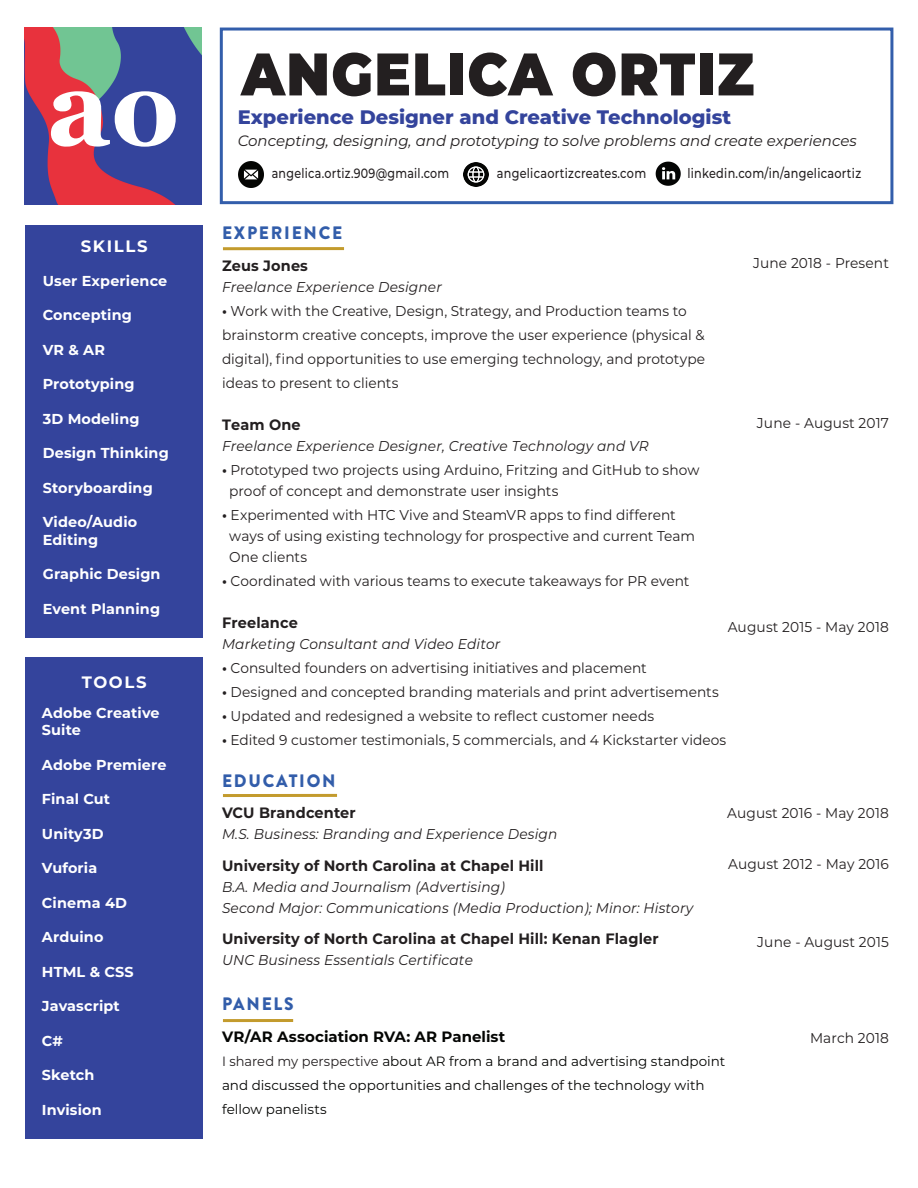
<style>
.page{position:relative;width:918px;height:1188px;background:#fff}
.page>*{position:absolute;margin:0;border:0;box-sizing:border-box;transform-origin:0 0}
.t1{font:700 107.7px "Georgia";color:#fff}
.t2{font:900 60px "Montserrat";letter-spacing:.025em;color:#231f20;scale:.9 1}
.t3{font:800 19.5px "Montserrat";color:#34449c}
.t4{font:900 18px "Brandon Grotesque";letter-spacing:.1em;color:#325daa;scale:.96 1}
.t5{font:700 16.5px "Montserrat";letter-spacing:.1em;color:#fff}
.t6{font:700 15px "Montserrat";letter-spacing:.01em;color:#231f20;scale:.96 1}
.t7{font:italic 15px "Montserrat";color:#231f20}
.t8{font:700 15px "Montserrat";letter-spacing:.005em;color:#040503}
.t9{font:700 14.4px/17.2px "Montserrat";letter-spacing:.01em;color:#fff}
.t10{font:14.25px/24px "Montserrat";color:#231f20;scale:.96 1}
.t11{font:italic 14.25px/21px "Montserrat";letter-spacing:.01em;color:#231f20;scale:.96 1}
.t12{font:13.5px/24px "Montserrat";color:#040503}
.t13{font:500 13.5px "Montserrat";letter-spacing:.025em;color:#231f20;scale:.83 1}
.t14{font:500 13.5px "Montserrat";letter-spacing:.025em;color:#231f20;scale:.82 1}
.s1{font-weight:700}
.s2{color:#231f20}
</style>
<div class="page">
<hr style="left:223px;top:247px;width:121px;height:3px;background:#c39b2d">
<hr style="left:223px;top:794px;width:114px;height:3px;background:#c39b2d">
<hr style="left:223px;top:1019px;width:70px;height:3px;background:#c39b2d">
<div style="left:26px;top:657px;width:177px;height:482px;background:#34449c"></div>
<div style="left:26px;top:225px;width:177px;height:413px;background:#34449c"></div>
<div style="left:220px;top:28px;width:673px;height:176px;border:3px solid #335eab"></div>
<img style="left:655px;top:161px;width:26px;height:25px">
<img style="left:464px;top:162px;width:25px;height:25px">
<img style="left:238px;top:162px;width:26px;height:25px">
<img style="left:25px;top:27px;width:177px;height:177px">
<h1 class="t1" style="left:47px;top:46px;width:134px">ao</h1>
<p class="t5" style="left:81px;top:234px;width:68px">SKILLS</p>
<p class="t9" style="left:43px;top:272px;width:126px">User Experience</p>
<p class="t9" style="left:43px;top:306px;width:91px">Concepting</p>
<p class="t9" style="left:43px;top:341px;width:64px">VR &amp; AR</p>
<p class="t9" style="left:43px;top:375px;width:93px">Prototyping</p>
<p class="t9" style="left:43px;top:410px;width:98px">3D Modeling</p>
<p class="t9" style="left:43px;top:444px;width:128px">Design Thinking</p>
<p class="t9" style="left:43px;top:479px;width:112px">Storyboarding</p>
<p class="t9" style="left:43px;top:513px;width:96px">Video/Audio<br>Editing</p>
<p class="t9" style="left:43px;top:565px;width:119px">Graphic Design</p>
<p class="t9" style="left:43px;top:599px;width:119px">Event Planning</p>
<p class="t5" style="left:82px;top:670px;width:66px">TOOLS</p>
<p class="t9" style="left:42px;top:704px;width:119px">Adobe Creative<br>Suite</p>
<p class="t9" style="left:42px;top:756px;width:126px">Adobe Premiere</p>
<p class="t9" style="left:42px;top:790px;width:70px">Final Cut</p>
<p class="t9" style="left:42px;top:825px;width:63px">Unity3D</p>
<p class="t9" style="left:42px;top:859px;width:57px">Vuforia</p>
<p class="t9" style="left:42px;top:894px;width:87px">Cinema 4D</p>
<p class="t9" style="left:42px;top:928px;width:63px">Arduino</p>
<p class="t9" style="left:42px;top:963px;width:93px">HTML &amp; CSS</p>
<p class="t9" style="left:42px;top:997px;width:79px">Javascript</p>
<p class="t9" style="left:42px;top:1032px;width:23px">C#</p>
<p class="t9" style="left:42px;top:1066px;width:54px">Sketch</p>
<p class="t9" style="left:42px;top:1101px;width:61px">Invision</p>
<h2 class="t2" style="left:241px;top:29px;width:571px">ANGELICA ORTIZ</h2>
<h3 class="t3" style="left:238px;top:103px;width:495px">Experience Designer and Creative Technologist</h3>
<p class="t7" style="left:238px;top:130px;width:621px">Concepting, designing, and prototyping to solve problems and create experiences</p>
<p class="t14" style="left:272px;top:164px;width:218px">angelica.ortiz.909@gmail.com</p>
<p class="t13" style="left:497px;top:164px;width:182px">angelicaortizcreates.com</p>
<p class="t13" style="left:687px;top:164px;width:211px">linkedin.com/in/angelicaortiz</p>
<p class="t4" style="left:222px;top:220px;width:127px">EXPERIENCE</p>
<p class="t6" style="left:222px;top:255px;width:91px">Zeus Jones</p>
<p class="t11" style="left:222px;top:276px;width:230px">Freelance Experience Designer</p>
<p class="t10" style="left:222px;top:298px;width:505px"><span class="s1">•</span> Work with the Creative, Design, Strategy, and Production teams to brainstorm creative concepts, improve the user experience (physical &amp; digital), find opportunities to use emerging technology, and prototype ideas to present to clients</p>
<p class="t6" style="left:222px;top:414px;width:83px">Team One</p>
<p class="t11" style="left:222px;top:435px;width:446px">Freelance Experience Designer, Creative Technology and VR</p>
<p class="t10" style="left:229px;top:459px;width:491px;line-height:21px;text-indent:-7px"><span class="s1">•</span> Prototyped two projects using Arduino, Fritzing and GitHub to show proof of concept and demonstrate user insights</p>
<p class="t10" style="left:229px;top:504px;width:487px;line-height:21px;text-indent:-7px"><span class="s1">•</span> Experimented with HTC Vive and SteamVR apps to find different ways of using existing technology for prospective and current Team<br>One clients</p>
<p class="t10" style="left:222px;top:568px;width:488px"><span class="s1">•</span> Coordinated with various teams to execute takeaways for PR event</p>
<p class="t6" style="left:222px;top:612px;width:81px">Freelance</p>
<p class="t11" style="left:222px;top:633px;width:291px">Marketing Consultant and Video Editor</p>
<p class="t10" style="left:222px;top:655px;width:444px"><span class="s1">•</span> Consulted founders on advertising initiatives and placement</p>
<p class="t10" style="left:222px;top:679px;width:519px"><span class="s1">•</span> Designed and concepted branding materials and print advertisements</p>
<p class="t10" style="left:222px;top:703px;width:452px"><span class="s1">•</span> Updated and redesigned a website to reflect customer needs</p>
<p class="t10" style="left:222px;top:727px;width:527px"><span class="s1">•</span> Edited 9 customer testimonials, 5 commercials, and 4 Kickstarter videos</p>
<p class="t4" style="left:222px;top:768px;width:120px">EDUCATION</p>
<p class="t6" style="left:222px;top:802px;width:141px">VCU Brandcenter</p>
<p class="t11" style="left:222px;top:823px;width:351px">M.S. Business: Branding and Experience Design</p>
<p class="t6" style="left:222px;top:855px;width:336px">University of North Carolina at Chapel Hill</p>
<p class="t11" style="left:222px;top:876px;width:492px">B.A. Media and Journalism (Advertising)<br>Second Major: Communications (Media Production); Minor: History</p>
<p class="t6" style="left:222px;top:928px;width:456px">University of North Carolina at Chapel Hill: Kenan Flagler</p>
<p class="t11" style="left:222px;top:949px;width:263px">UNC Business Essentials Certificate</p>
<p class="t4" style="left:222px;top:991px;width:76px">PANELS</p>
<p class="t8" style="left:222px;top:1026px;width:285px">VR/AR Association RVA: AR Panelist</p>
<p class="t12" style="left:222px;top:1049px;width:505px"><span class="s2">I shared my perspective</span> about AR from a brand and advertising standpoint and discussed the opportunities and challenges of the technology with fellow panelists</p>
<p class="t10" style="left:753px;top:250px;width:143px">June 2018 - Present</p>
<p class="t10" style="left:757px;top:411px;width:139px">June - August 2017</p>
<p class="t10" style="left:728px;top:615px;width:169px">August 2015 - May 2018</p>
<p class="t10" style="left:727px;top:801px;width:170px">August 2016 - May 2018</p>
<p class="t10" style="left:728px;top:852px;width:169px">August 2012 - May 2016</p>
<p class="t10" style="left:757px;top:930px;width:139px">June - August 2015</p>
<p class="t10" style="left:810px;top:1026px;width:84px">March 2018</p>
</div>
